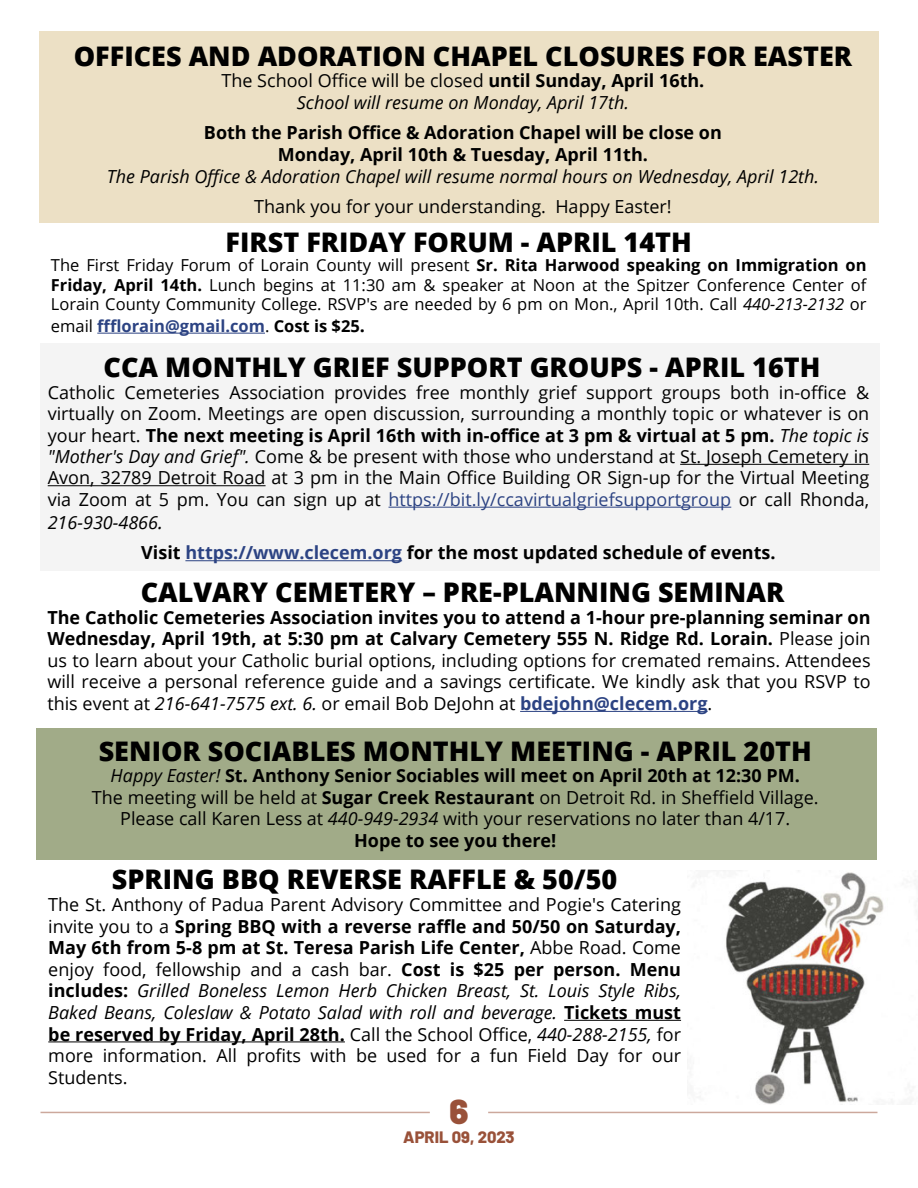
<style>
.page{position:relative;width:918px;height:1188px;background:#fff}
.page>*{position:absolute;margin:0;border:0;box-sizing:border-box;transform-origin:0 0}
.Page_Number{font:900 34.5px "Barlow";color:#995139}
.Body_Text{font:800 27px "Dkftfd Open Sans";color:#000}
.Body_Text-2{font:800 27px "Tjqkby Open Sans";color:#000}
.Body_Text-3{font:18px/21.6px "Pqqcwx Open Sans";color:#000;text-align:justify}
.Body_Text-4{font:700 18px "Ypsbpn Open Sans";color:#000}
.Body_Text-5{font:italic 18px "Bfmwfq Open Sans";color:#000}
.Body_Text-6{font:700 18px "Wbxccr Open Sans";color:#000}
.Body_Text-7{font:16.5px/19.6px "Pqqcwx Open Sans";color:#000;text-align:justify}
.Body_Text-8{font:700 16.5px "Ypsbpn Open Sans";color:#2c4383}
.Page_Footer{font:800 16.5px "Barlow";color:#995139}
.s1{font-family:"Wbxccr Open Sans";font-weight:700}
.s2{font-family:"Ypsbpn Open Sans";font-weight:700}
.s3{font-family:"Vdqbfy Open Sans";font-style:italic}
.s4{font-family:"Cpjhgp Open Sans"}
.s5{font-family:"Pqqcwx Open Sans";font-weight:400;color:#000}
.s6{font-family:"Wbxccr Open Sans";color:#000}
.s7{font-family:"Wbxccr Open Sans";font-size:18px;color:#000}
.s8{font-family:"Bfmwfq Open Sans";font-style:italic}
.s9{color:#2c4383}
.s10{font-family:"Vdqbfy Open Sans";font-size:19.5px}
.s11{font-family:"Wbxccr Open Sans"}
.s12{font-family:"Ypsbpn Open Sans";font-weight:700;color:#2c4383}
.s13{font-family:"Bfmwfq Open Sans";font-weight:400;font-style:italic}
</style>
<div class="page">
<div style="left:36px;top:728px;width:841px;height:132px;background:#a1ab88"></div>
<div style="left:40px;top:344px;width:840px;height:227px;background:#f4f4f4"></div>
<div style="left:39px;top:32px;width:839px;height:191px;background:#ece0c5"></div>
<hr style="left:488px;top:1112px;width:389px;height:1px;background:#995139">
<hr style="left:41px;top:1112px;width:389px;height:1px;background:#995139">
<hr style="left:680px;top:464px;width:189px;height:1px;background:#000">
<hr style="left:48px;top:485px;width:218px;height:1px;background:#000">
<hr style="left:389px;top:507px;width:342px;height:1px;background:#2c4383">
<hr style="left:185px;top:560px;width:217px;height:1px;background:#2c4383">
<hr style="left:97px;top:333px;width:168px;height:1px;background:#2c4383">
<hr style="left:564px;top:1020px;width:117px;height:1px;background:#000">
<hr style="left:48px;top:1041px;width:297px;height:1px;background:#000">
<img style="left:700px;top:872px;width:216px;height:232px">
<hr style="left:520px;top:711px;width:188px;height:1px;background:#2c4383">
<p class="Body_Text" style="left:74px;top:35px;width:780px">OFFICES AND ADORATION CHAPEL CLOSURES FOR EASTER</p>
<p class="Body_Text-3" style="left:221px;top:69px;width:484px">The School Office will be closed <span class="s1">until Sunday, April 16th.</span></p>
<p class="Body_Text-5" style="left:297px;top:90px;width:334px">School will resume on Monday, April 17th.</p>
<p class="Body_Text-4" style="left:204px;top:120px;width:519px">Both the Parish Office &amp; Adoration Chapel will be close on</p>
<p class="Body_Text-4" style="left:278px;top:142px;width:372px">Monday, April 10th &amp; Tuesday, April 11th.</p>
<p class="Body_Text-5" style="left:107px;top:164px;width:714px">The Parish Office &amp; Adoration Chapel will resume normal hours on Wednesday, April 12th.</p>
<p class="Body_Text-3" style="left:254px;top:195px;width:419px">Thank you for your understanding. Happy Easter!</p>
<p class="Body_Text" style="left:226px;top:221px;width:468px">FIRST FRIDAY FORUM - APRIL 14TH</p>
<p class="Body_Text-7" style="left:51px;top:255px;width:817px">The First Friday Forum of Lorain County will present <span class="s2">Sr. Rita Harwood speaking on Immigration on Friday, April 14th.</span> Lunch begins at 11:30 am &amp; speaker at Noon at the Spitzer Conference Center of Lorain County Community College. RSVP's are needed by 6 pm on Mon., April 10th. Call <span class="s3">440-213-2132</span> <span class="s4">or</span></p>
<p class="Body_Text-8" style="left:51px;top:314px;width:316px"><span class="s5">email</span> ffflorain@gmail.com<span class="s5">.</span> <span class="s6">Cost is $25</span><span class="s7">.</span></p>
<p class="Body_Text" style="left:104px;top:347px;width:718px">CCA MONTHLY GRIEF SUPPORT GROUPS - APRIL 16TH</p>
<p class="Body_Text-3" style="left:48px;top:381px;width:823px">Catholic Cemeteries Association provides free monthly grief support groups both in-office &amp; virtually on Zoom. Meetings are open discussion, surrounding a monthly topic or whatever is on <span class="s4">your heart.</span> <span class="s2">The next meeting is April 16th with in-office at 3 pm &amp; virtual at 5 pm.</span> <span class="s8">The topic is "Mother's Day and Grief".</span> Come &amp; be present with those who understand at <span class="s4">St. Joseph Cemetery in </span>Avon, 32789 Detroit Road at 3 pm in the Main Office Building OR Sign-up for the Virtual Meeting via Zoom at 5 pm. You can sign up at <span class="s9">https://bit.ly/ccavirtualgriefsupportgroup</span> <span class="s4">or call Rhonda,</span></p>
<p class="Body_Text-5" style="left:48px;top:510px;width:117px">216-930-4866<span class="s10">.</span></p>
<p class="Body_Text-4" style="left:141px;top:540px;width:636px"><span class="s11">Visit</span> <span class="s9">https://www.clecem.org</span> for the most updated schedule of events.</p>
<p class="Body_Text-2" style="left:141px;top:572px;width:645px">CALVARY CEMETERY – PRE-PLANNING SEMINAR</p>
<p class="Body_Text-3" style="left:47px;top:606px;width:825px"><span class="s2">The Catholic Cemeteries Association invites you to attend a 1-hour pre-planning</span> <span class="s1">seminar on </span><span class="s2">Wednesday, April 19th, at 5:30 pm at Calvary Cemetery 555 N. Ridge Rd. Lorain.</span> Please join us to learn about your Catholic burial options, including options for cremated remains. Attendees will receive a personal reference guide and a savings certificate. We kindly ask that you RSVP to <span class="s4">this event at</span> <span class="s8">216-641-7575 ext. 6.</span> or email Bob DeJohn at <span class="s12">bdejohn@clecem.org</span><span class="s4">.</span></p>
<p class="Body_Text" style="left:99px;top:731px;width:715px">SENIOR SOCIABLES MONTHLY MEETING - APRIL 20TH</p>
<p class="Body_Text-4" style="left:111px;top:763px;width:691px"><span class="s13">Happy Easter!</span> St. Anthony Senior Sociables will meet on April 20th at 12:30 PM.</p>
<p class="Body_Text-3" style="left:92px;top:786px;width:728px">The meeting will be held at <span class="s2">Sugar Creek Restaurant</span> on Detroit Rd. in Sheffield Village.</p>
<p class="Body_Text-3" style="left:120px;top:807px;width:672px">Please call Karen Less at <span class="s3">440-949-2934</span> with your reservations no later than 4/17.</p>
<p class="Body_Text-6" style="left:354px;top:827px;width:204px">Hope to see you there!</p>
<p class="Body_Text" style="left:112px;top:859px;width:507px">SPRING BBQ REVERSE RAFFLE &amp; 50/50</p>
<p class="Body_Text-3" style="left:48px;top:893px;width:634px">The St. Anthony of Padua Parent Advisory Committee and Pogie's Catering <span class="s4">invite you to a</span> <span class="s2">Spring BBQ with a reverse raffle and 50/50 on Saturday, May 6th from 5-8 pm at St. Teresa Parish Life Center,</span> Abbe Road. Come enjoy food, fellowship and a cash bar. <span class="s1">Cost is $25 per person. Menu includes:</span> <span class="s8">Grilled Boneless Lemon Herb Chicken Breast, St. Louis Style Ribs, Baked Beans, Coleslaw &amp; Potato Salad with roll and beverage.</span> <span class="s1">Tickets must be reserved by Friday, April 28th.</span> Call the School Office, <span class="s3">440-288-2155,</span> <span class="s4">for </span>more information. All profits with be used for a fun Field Day for our <span class="s4">Students.</span></p>
<p class="Page_Number" style="left:449px;top:1085px;width:21px">6</p>
<p class="Page_Footer" style="left:403px;top:1125px;width:113px">APRIL 09, 2023</p>
</div>
